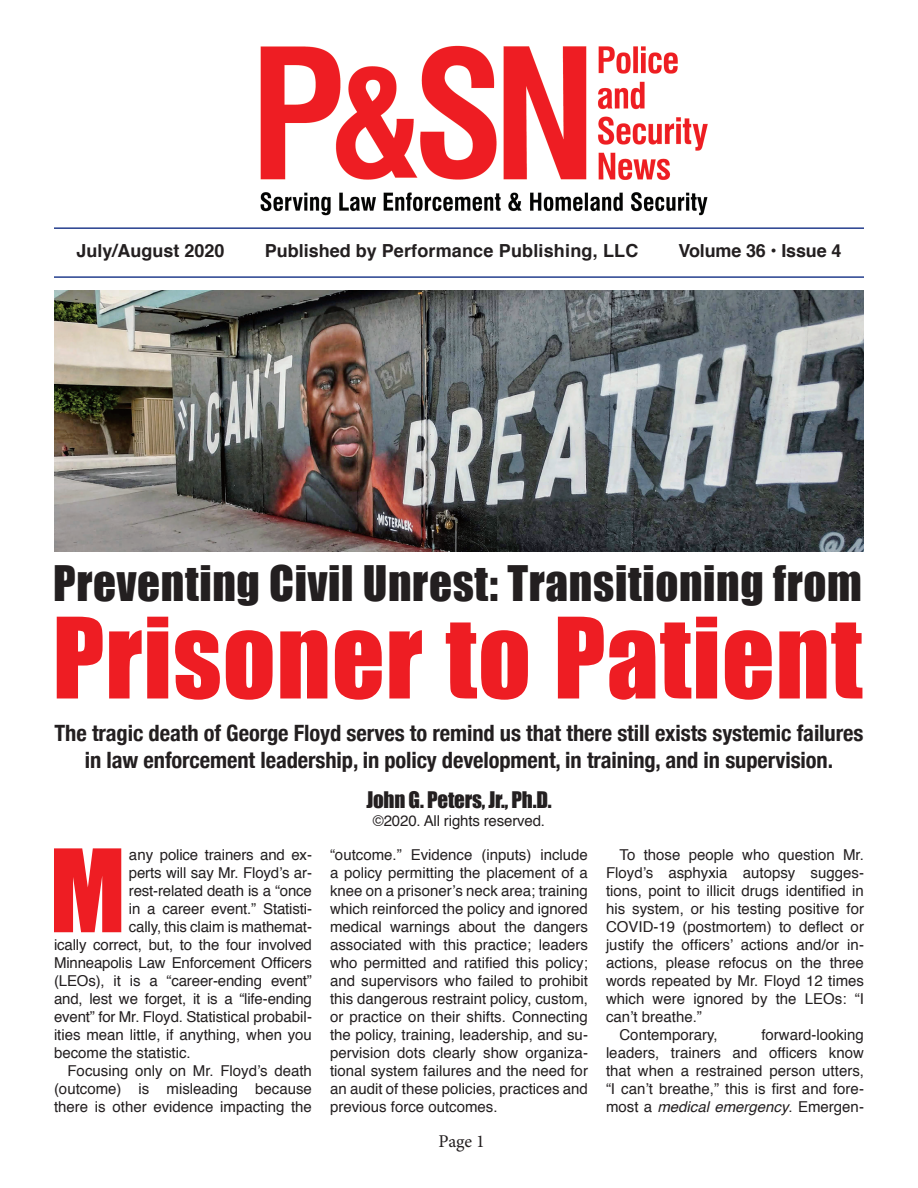
<style>
.page{position:relative;width:918px;height:1188px;background:#fff}
.page>*{position:absolute;margin:0;border:0;box-sizing:border-box;transform-origin:0 0}
.t1{font:106.05px "Impact";color:#ee1d23}
.t2{font:103.5px "Impact";letter-spacing:.01em;color:#ee1d23}
.t3{font:45px "Impact";letter-spacing:.015em;color:#231f20}
.t4{font:700 condensed 22.5px/27px "Helvetica Neue";letter-spacing:-.005em;color:#231f20;text-align:center}
.t5{font:21px "Impact";letter-spacing:-.01em;color:#231f20}
.t6{font:700 18px "Helvetica";color:#231f20}
.t7{font:18px "Minion Pro";color:#231f20}
.t8{font:15px/18px "Helvetica";color:#231f20;text-align:justify}
.s1{font-style:italic}
</style>
<div class="page">
<img style="left:260px;top:45px;width:448px;height:171px">
<hr style="left:54px;top:227px;width:810px;height:2px;background:#253f8e">
<hr style="left:54px;top:276px;width:810px;height:2px;background:#253f8e">
<img style="left:54px;top:291px;width:810px;height:260px">
<p class="t6" style="left:77px;top:236px;width:150px">July/August 2020</p>
<p class="t6" style="left:265px;top:236px;width:375px">Published by Performance Publishing, LLC</p>
<p class="t6" style="left:679px;top:236px;width:164px">Volume 36 • Issue 4</p>
<p class="t3" style="left:53px;top:548px;width:810px">Preventing Civil Unrest: Transitioning from</p>
<p class="t2" style="left:52px;top:578px;width:811px">Prisoner to Patient</p>
<p class="t4" style="left:55px;top:718px;width:810px">The tragic death of George Floyd serves to remind us that there still exists systemic failures in law enforcement leadership, in policy development, in training, and in supervision.</p>
<p class="t5" style="left:366px;top:784px;width:187px">John G. Peters, Jr., Ph.D.</p>
<p class="t8" style="left:373px;top:812px;width:174px">©2020. All rights reserved.</p>
<p class="t1" style="left:50px;top:808px;width:78px">M</p>
<p class="t8" style="left:129px;top:846px;width:185px">any police trainers and ex-</p>
<p class="t8" style="left:330px;top:846px;width:259px">“outcome.” Evidence (inputs) include a policy permitting the placement of a knee on a prisoner’s neck area; training which reinforced the policy and ignored medical warnings about the dangers associated with this practice; leaders who permitted and ratified this policy; and supervisors who failed to prohibit this dangerous restraint policy, custom, or practice on their shifts. Connecting the policy, training, leadership, and su&shy;pervision dots clearly show organiza&shy;tional system failures and the need for an audit of these policies, practices and previous force outcomes.</p>
<p class="t8" style="left:606px;top:846px;width:260px;text-indent:14px">To those people who question Mr.<br>Floyd’s asphyxia autopsy sugges&shy;tions, point to illicit drugs identified in his system, or his testing positive for COVID-19 (postmortem) to deflect or justify the officers’ actions and/or in&shy;actions, please refocus on the three words repeated by Mr. Floyd 12 times which were ignored by the LEOs: “I can’t breathe.”</p>
<p class="t8" style="left:129px;top:864px;width:185px">perts will say Mr. Floyd’s ar-</p>
<p class="t8" style="left:129px;top:882px;width:185px">rest-related death is a “once</p>
<p class="t8" style="left:129px;top:900px;width:185px">in a career event.” Statisti-</p>
<p class="t8" style="left:129px;top:918px;width:185px">cally, this claim is mathemat-</p>
<p class="t8" style="left:54px;top:936px;width:259px">ically correct, but, to the four involved</p>
<p class="t8" style="left:54px;top:954px;width:259px">Minneapolis Law Enforcement Officers</p>
<p class="t8" style="left:54px;top:972px;width:259px">(LEOs), it is a “career-ending event”</p>
<p class="t8" style="left:54px;top:990px;width:259px">and, lest we forget, it is a “life-ending</p>
<p class="t8" style="left:54px;top:1008px;width:259px">event” for Mr. Floyd. Statistical probabil-</p>
<p class="t8" style="left:54px;top:1026px;width:259px">ities mean little, if anything, when you</p>
<p class="t8" style="left:54px;top:1044px;width:138px">become the statistic.</p>
<p class="t8" style="left:54px;top:1062px;width:259px;text-indent:14px">Focusing only on Mr. Floyd’s death (outcome) is misleading because there is other evidence impacting the</p>
<p class="t8" style="left:620px;top:1026px;width:100px">Contemporary,</p>
<p class="t8" style="left:606px;top:1026px;width:260px;text-indent:155px">forward-looking leaders, trainers and officers know that when a restrained person utters, “I can’t breathe,” this is first and fore&shy;most a <span class="s1">medical emergency</span>. Emergen-</p>
<p class="t7" style="left:439px;top:1129px;width:48px">Page 1</p>
</div>
